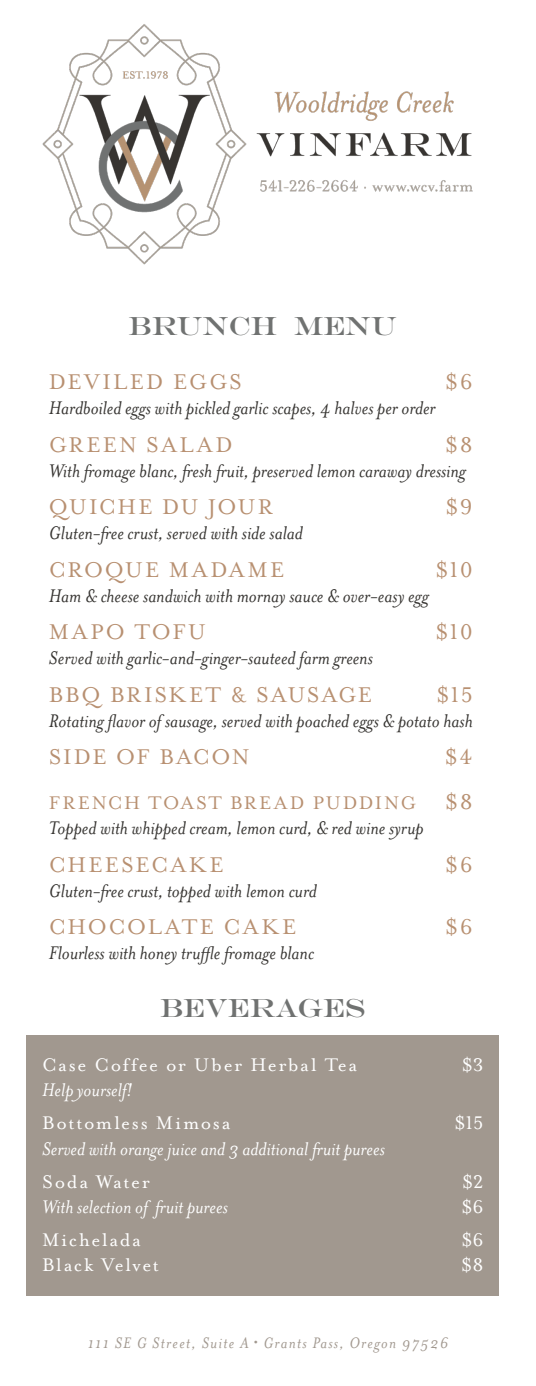
<style>
.page{position:relative;width:536px;height:1386px;background:#fff}
.page>*{position:absolute;margin:0;border:0;box-sizing:border-box;transform-origin:0 0}
.Section_Heading{font:26.25px "Engravers MT Pro";color:#707271}
.Menu_Item{font:24.5px "Mrs Eaves Lining OT";letter-spacing:.075em;color:#b89071}
.Menu_Item-2{font:24.5px "Mrs Eaves Lining OT";letter-spacing:.055em;color:#b89071}
.Menu_Item-3{font:24.5px "Mrs Eaves Lining OT";letter-spacing:.105em;color:#b89071}
.Menu_Item_Secondary{font:italic 21px "Mrs Eaves OT";color:#363431}
.Menu_Item-4{font:21px "Mrs Eaves Lining OT";letter-spacing:.075em;color:#fff}
.Menu_Item-5{font:italic 21px "Mrs Eaves OT";color:#fff}
.Menu_Item_Secondary-2{font:italic 21px "Mrs Eaves OT";color:#fff}
.Menu_Item-6{font:21px "Mrs Eaves Lining OT";letter-spacing:.08em;color:#b89071}
.Menu_Item_Secondary-3{font:21px "Mrs Eaves Lining OT";color:#fff}
.Business_Information{font:italic 17.5px "Mrs Eaves OT";letter-spacing:.075em;color:#a1988f}
.s1{font-size:24.5px}
.s2{font-family:"Futura PT";font-weight:500;font-style:normal}
</style>
<div class="page">
<img style="left:42px;top:24px;width:431px;height:241px">
<div style="left:26px;top:1035px;width:473px;height:261px;background:#a1988f"></div>
<p class="Section_Heading" style="left:128px;top:310px;width:270px">BRUNCH MENU</p>
<p class="Menu_Item" style="left:49px;top:369px;width:194px">DEVILED EGGS</p>
<p class="Menu_Item" style="left:445px;top:369px;width:29px">$6</p>
<p class="Menu_Item_Secondary" style="left:49px;top:397px;width:388px">Hardboiled eggs with pickled garlic scapes, 4 halves per order</p>
<p class="Menu_Item-3" style="left:49px;top:431px;width:185px">GREEN SALAD</p>
<p class="Menu_Item" style="left:445px;top:431px;width:29px">$8</p>
<p class="Menu_Item_Secondary" style="left:49px;top:459px;width:418px">With fromage blanc, fresh fruit, preserved lemon caraway dressing</p>
<p class="Menu_Item-2" style="left:49px;top:494px;width:226px">QUICHE DU JOUR</p>
<p class="Menu_Item" style="left:445px;top:494px;width:29px">$9</p>
<p class="Menu_Item_Secondary" style="left:49px;top:522px;width:255px">Gluten-free crust, served with side salad</p>
<p class="Menu_Item" style="left:49px;top:556px;width:237px">CROQUE MADAME</p>
<p class="Menu_Item" style="left:435px;top:556px;width:39px">$10</p>
<p class="Menu_Item_Secondary" style="left:49px;top:584px;width:381px">Ham &amp; cheese sandwich with mornay sauce &amp; over-easy egg</p>
<p class="Menu_Item" style="left:49px;top:618px;width:158px">MAPO TOFU</p>
<p class="Menu_Item" style="left:435px;top:618px;width:39px">$10</p>
<p class="Menu_Item_Secondary" style="left:49px;top:647px;width:325px">Served with garlic-and-ginger-sauteed farm greens</p>
<p class="Menu_Item" style="left:49px;top:681px;width:324px">BBQ BRISKET &amp; SAUSAGE</p>
<p class="Menu_Item" style="left:436px;top:681px;width:38px">$15</p>
<p class="Menu_Item_Secondary" style="left:49px;top:709px;width:425px">Rotating flavor of sausage, served with poached eggs &amp; potato hash</p>
<p class="Menu_Item" style="left:49px;top:743px;width:202px">SIDE OF BACON</p>
<p class="Menu_Item" style="left:444px;top:743px;width:30px">$4</p>
<p class="Menu_Item-6" style="left:49px;top:792px;width:425px">FRENCH TOAST BREAD PUDDING <span class="s1">$8</span></p>
<p class="Menu_Item_Secondary" style="left:49px;top:817px;width:376px">Topped with whipped cream, lemon curd, &amp; red wine syrup</p>
<p class="Menu_Item" style="left:49px;top:851px;width:176px">CHEESECAKE</p>
<p class="Menu_Item" style="left:445px;top:851px;width:29px">$6</p>
<p class="Menu_Item_Secondary" style="left:49px;top:879px;width:269px">Gluten-free crust, topped with lemon curd</p>
<p class="Menu_Item" style="left:49px;top:914px;width:249px">CHOCOLATE CAKE</p>
<p class="Menu_Item" style="left:445px;top:914px;width:29px">$6</p>
<p class="Menu_Item_Secondary" style="left:49px;top:942px;width:267px">Flourless with honey truffle fromage blanc</p>
<p class="Section_Heading" style="left:160px;top:992px;width:206px">BEVERAGES</p>
<p class="Menu_Item-4" style="left:42px;top:1054px;width:316px">Case Coffee or Uber Herbal Tea</p>
<p class="Menu_Item-4" style="left:461px;top:1054px;width:23px">$3</p>
<p class="Menu_Item-5" style="left:42px;top:1079px;width:92px">Help yourself!</p>
<p class="Menu_Item-4" style="left:42px;top:1112px;width:190px">Bottomless Mimosa</p>
<p class="Menu_Item-4" style="left:454px;top:1112px;width:31px">$15</p>
<p class="Menu_Item-5" style="left:42px;top:1137px;width:344px">Served with orange juice and 3 additional fruit purees</p>
<p class="Menu_Item-4" style="left:42px;top:1170px;width:109px">Soda Water</p>
<p class="Menu_Item-4" style="left:462px;top:1170px;width:23px">$2</p>
<p class="Menu_Item_Secondary-2" style="left:42px;top:1195px;width:187px">With selection of fruit purees</p>
<p class="Menu_Item_Secondary-3" style="left:461px;top:1195px;width:24px">$6</p>
<p class="Menu_Item-4" style="left:42px;top:1228px;width:100px">Michelada</p>
<p class="Menu_Item-4" style="left:461px;top:1228px;width:24px">$6</p>
<p class="Menu_Item-4" style="left:42px;top:1254px;width:118px">Black Velvet</p>
<p class="Menu_Item-4" style="left:461px;top:1254px;width:24px">$8</p>
<p class="Business_Information" style="left:88px;top:1333px;width:362px">111 SE G Street, Suite A <span class="s2">·</span> Grants Pass, Oregon 97526</p>
</div>
